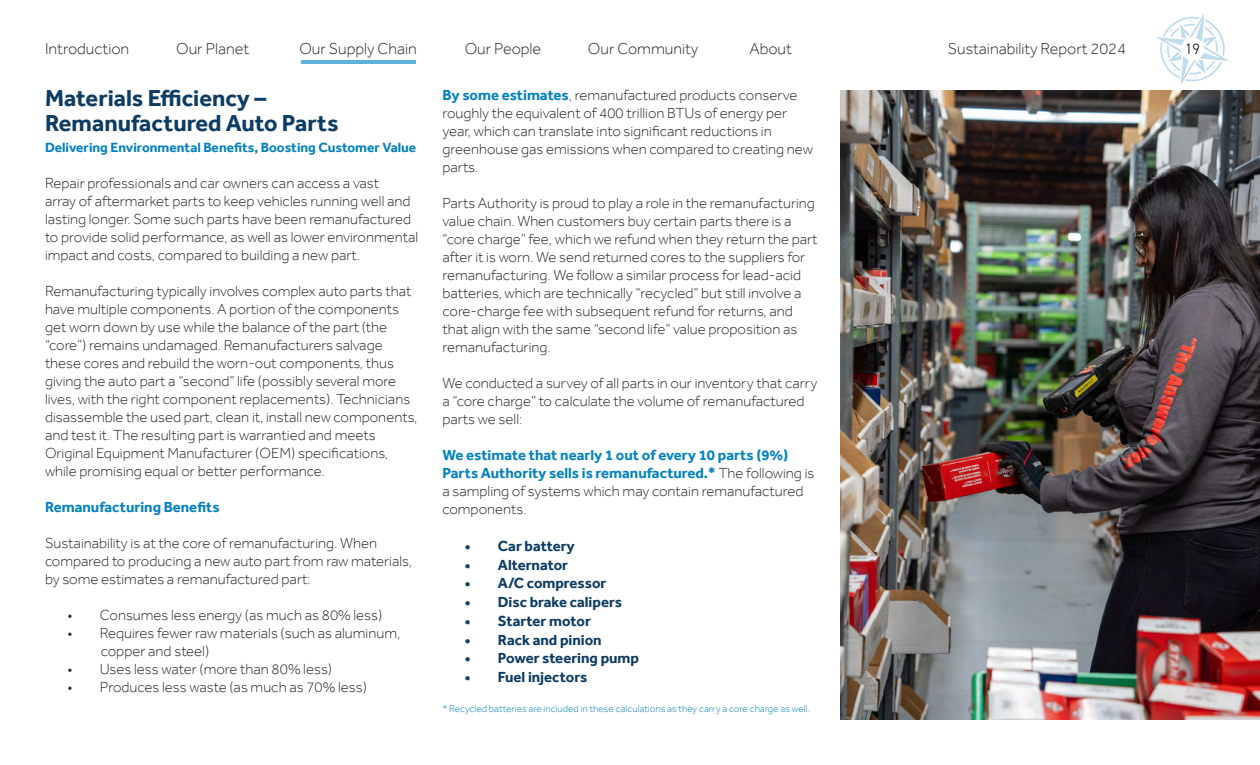
<style>
.page{position:relative;width:1260px;height:765px;background:#fff}
.page>*{position:absolute;margin:0;border:0;box-sizing:border-box;transform-origin:0 0}
.t1{font:700 23.75px/25px "Effra";color:#0c3c63}
.t2{font:300 16.25px "Effra";color:#292829}
.t3{font:300 15px/18px "Effra";color:#292829}
.t4{font:700 15px/18px "Effra";color:#0382bd}
.t5{font:700 15px "Effra";color:#0c3c63}
.t6{font:300 15px "DIN2014";color:#000}
.t7{font:700 13.75px "Effra";color:#0382bd}
.t8{font:300 10px "Effra";color:#0382bd}
.s1{font-weight:700;color:#0382bd}
.s2{font-weight:300;color:#292829}
</style>
<div class="page">
<svg style="left:1156px;top:13px;width:73px;height:72px"></svg>
<img style="left:840px;top:90px;width:420px;height:630px">
<hr style="left:301px;top:60px;width:115px;height:3px;background:#60b1da">
<p class="t2" style="left:45px;top:39px;width:86px">Introduction</p>
<p class="t2" style="left:176px;top:39px;width:75px">Our Planet</p>
<p class="t2" style="left:299px;top:39px;width:119px">Our Supply Chain</p>
<p class="t2" style="left:465px;top:39px;width:78px">Our People</p>
<p class="t2" style="left:588px;top:39px;width:112px">Our Community</p>
<p class="t2" style="left:749px;top:39px;width:44px">About</p>
<p class="t2" style="left:948px;top:39px;width:180px">Sustainability Report 2024</p>
<h1 class="t1" style="left:45px;top:85px;width:295px">Materials Efficiency –<br>Remanufactured Auto Parts</h1>
<p class="t7" style="left:45px;top:139px;width:373px">Delivering Environmental Benefits, Boosting Customer Value</p>
<p class="t3" style="left:45px;top:174px;width:375px">Repair professionals and car owners can access a vast<br>array of aftermarket parts to keep vehicles running well and lasting longer. Some such parts have been remanufactured to provide solid performance, as well as lower environmental impact and costs, compared to building a new part.</p>
<p class="t3" style="left:45px;top:282px;width:374px">Remanufacturing typically involves complex auto parts that have multiple components. A portion of the components get worn down by use while the balance of the part (the “core”) remains undamaged. Remanufacturers salvage these cores and rebuild the worn-out components, thus giving the auto part a “second” life (possibly several more lives, with the right component replacements). Technicians disassemble the used part, clean it, install new components, and test it. The resulting part is warrantied and meets Original Equipment Manufacturer (OEM) specifications, while promising equal or better performance.</p>
<p class="t4" style="left:45px;top:498px;width:176px">Remanufacturing Benefits</p>
<p class="t3" style="left:45px;top:534px;width:369px">Sustainability is at the core of remanufacturing. When compared to producing a new auto part from raw materials, by some estimates a remanufactured part:</p>
<p class="t3" style="left:68px;top:606px;width:316px">• Consumes less energy (as much as 80% less)</p>
<p class="t3" style="left:101px;top:624px;width:301px;text-indent:-33px">• Requires fewer raw materials (such as aluminum, copper and steel)</p>
<p class="t3" style="left:68px;top:660px;width:266px">• Uses less water (more than 80% less)</p>
<p class="t3" style="left:68px;top:678px;width:301px">• Produces less waste (as much as 70% less)</p>
<p class="t3" style="left:442px;top:86px;width:372px"><span class="s1">By some estimates</span>, remanufactured products conserve roughly the equivalent of 400 trillion BTUs of energy per year, which can translate into significant reductions in greenhouse gas emissions when compared to creating new parts.</p>
<p class="t3" style="left:442px;top:194px;width:377px">Parts Authority is proud to play a role in the remanufacturing value chain. When customers buy certain parts there is a “core charge” fee, which we refund when they return the part after it is worn. We send returned cores to the suppliers for remanufacturing. We follow a similar process for lead-acid batteries, which are technically “recycled” but still involve a core-charge fee with subsequent refund for returns, and that align with the same “second life” value proposition as remanufacturing.</p>
<p class="t3" style="left:442px;top:374px;width:376px">We conducted a survey of all parts in our inventory that carry a “core charge” to calculate the volume of remanufactured parts we sell:</p>
<p class="t4" style="left:442px;top:446px;width:373px">We estimate that nearly 1 out of every 10 parts (9%)<br>Parts Authority sells is remanufactured.* <span class="s2">The following is a sampling of systems which may contain remanufactured components.</span></p>
<p class="t5" style="left:465px;top:537px;width:111px">• Car battery</p>
<p class="t5" style="left:465px;top:556px;width:105px">• Alternator</p>
<p class="t5" style="left:465px;top:574px;width:143px">• A/C compressor</p>
<p class="t5" style="left:465px;top:593px;width:159px">• Disc brake calipers</p>
<p class="t5" style="left:465px;top:612px;width:127px">• Starter motor</p>
<p class="t5" style="left:465px;top:631px;width:138px">• Rack and pinion</p>
<p class="t5" style="left:465px;top:649px;width:176px">• Power steering pump</p>
<p class="t5" style="left:465px;top:668px;width:124px">• Fuel injectors</p>
<p class="t8" style="left:442px;top:703px;width:369px">* Recycled batteries are included in these calculations as they carry a core charge as well.</p>
<p class="t6" style="left:1185px;top:40px;width:16px">19</p>
</div>
